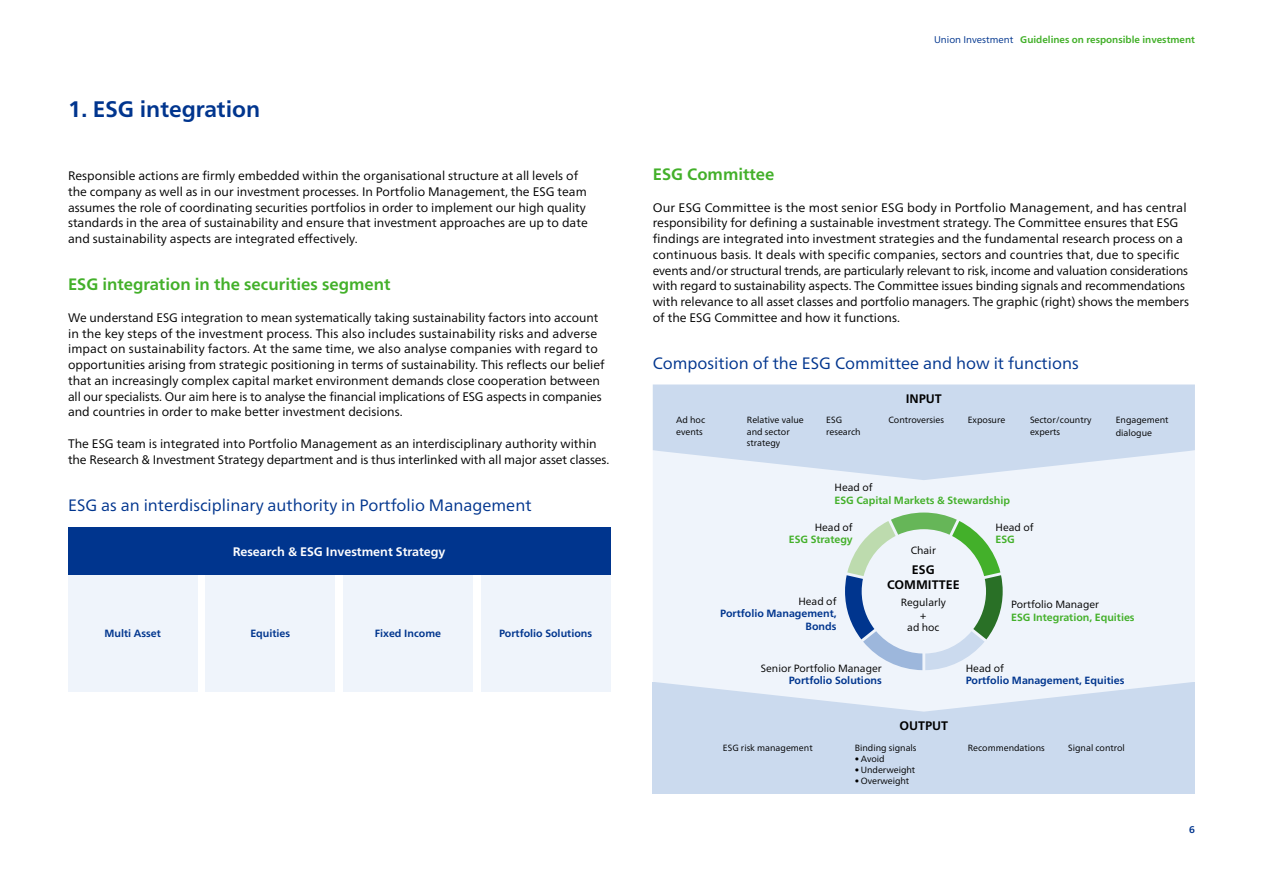
<style>
.page{position:relative;width:1263px;height:893px;background:#fff}
.page>*{position:absolute;margin:0;border:0;box-sizing:border-box;transform-origin:0 0}
.t1{font:700 22.5px "Frutiger Neue LT Pro";color:#00358e}
.t2{font:16.5px "Frutiger Neue LT Pro";color:#00358e}
.t3{font:700 16.5px "Frutiger Neue LT Pro";color:#43b02a}
.t4{font:12.3px/15.8px "Frutiger Neue LT Pro";color:#000}
.t5{font:700 12.3px "Frutiger Neue LT Pro";color:#fff}
.t6{font:700 12.3px/15.8px "Frutiger Neue LT Pro";color:#000;text-align:center}
.t7{font:700 10.5px/12.6px "Frutiger Neue LT Pro";color:#00358e;text-align:right}
.t8{font:10.5px/12.6px "Frutiger Neue LT Pro";color:#000;text-align:center}
.t9{font:700 10.5px "Frutiger Neue LT Pro";color:#43b02a}
.t10{font:700 9.75px "Frutiger Neue LT Pro";color:#43b02a}
.t11{font:700 9.75px "Frutiger Neue LT Pro";color:#00358e}
.t12{font:9px/11.1px "Frutiger Neue LT Pro";color:#000}
.s1{font-weight:400;color:#00358e}
</style>
<div class="page">
<div style="left:653px;top:682px;width:542px;height:111px;background:#cbdaee"></div>
<svg style="left:653px;top:480px;width:542px;height:232px;fill:#eff4fb"></svg>
<div style="left:68px;top:575px;width:129px;height:116px;background:#eff4fb"></div>
<div style="left:206px;top:575px;width:129px;height:116px;background:#eff4fb"></div>
<div style="left:343px;top:575px;width:129px;height:116px;background:#eff4fb"></div>
<div style="left:481px;top:575px;width:129px;height:116px;background:#eff4fb"></div>
<div style="left:68px;top:527px;width:542px;height:48px;background:#00358e"></div>
<svg style="left:653px;top:384px;width:542px;height:96px;background:#d0def0"></svg>
<svg style="left:845px;top:513px;width:158px;height:157px"></svg>
<h1 class="t1" style="left:68px;top:96px;width:194px">1. ESG integration</h1>
<p class="t4" style="left:68px;top:168px;width:521px">Responsible actions are firmly embedded within the organisational structure at all levels of the company as well as in our investment processes. In Portfolio Management, the ESG team assumes the role of coordinating securities portfolios in order to implement our high quality standards in the area of sustainability and ensure that investment approaches are up to date and sustainability aspects are integrated effectively.</p>
<h2 class="t3" style="left:68px;top:275px;width:324px">ESG integration in the securities segment</h2>
<p class="t4" style="left:68px;top:310px;width:538px">We understand ESG integration to mean systematically taking sustainability factors into account in the key steps of the investment process. This also includes sustainability risks and adverse impact on sustainability factors. At the same time, we also analyse companies with regard to opportunities arising from strategic positioning in terms of sustainability. This reflects our belief that an increasingly complex capital market environment demands close cooperation between all our specialists. Our aim here is to analyse the financial implications of ESG aspects in companies and countries in order to make better investment decisions.</p>
<p class="t4" style="left:68px;top:436px;width:543px">The ESG team is integrated into Portfolio Management as an interdisciplinary authority within the Research &amp; Investment Strategy department and is thus interlinked with all major asset classes.</p>
<h2 class="t2" style="left:68px;top:495px;width:465px">ESG as an interdisciplinary authority in Portfolio Management</h2>
<p class="t5" style="left:233px;top:544px;width:214px">Research &amp; ESG Investment Strategy</p>
<p class="t7" style="left:104px;top:627px;width:58px">Multi Asset</p>
<p class="t7" style="left:250px;top:627px;width:41px">Equities</p>
<p class="t7" style="left:375px;top:627px;width:68px">Fixed Income</p>
<p class="t7" style="left:499px;top:627px;width:94px">Portfolio Solutions</p>
<p class="t10" style="left:934px;top:34px;width:262px"><span class="s1">Union Investment</span> Guidelines on responsible investment</p>
<h2 class="t3" style="left:653px;top:164px;width:123px">ESG Committee</h2>
<p class="t4" style="left:653px;top:199px;width:538px">Our ESG Committee is the most senior ESG body in Portfolio Management, and has central responsibility for defining a sustainable investment strategy. The Committee ensures that ESG findings are integrated into investment strategies and the fundamental research process on a continuous basis. It deals with specific companies, sectors and countries that, due to specific events and/or structural trends, are particularly relevant to risk, income and valuation considerations with regard to sustainability aspects. The Committee issues binding signals and recommendations with relevance to all asset classes and portfolio managers. The graphic (right) shows the members of the ESG Committee and how it functions.</p>
<h2 class="t2" style="left:653px;top:354px;width:427px">Composition of the ESG Committee and how it functions</h2>
<p class="t6" style="left:906px;top:391px;width:38px">INPUT</p>
<p class="t12" style="left:676px;top:415px;width:31px">Ad hoc events</p>
<p class="t12" style="left:826px;top:415px;width:17px">ESG</p>
<p class="t12" style="left:888px;top:415px;width:57px">Controversies</p>
<p class="t12" style="left:747px;top:415px;width:58px">Relative value and sector strategy</p>
<p class="t12" style="left:968px;top:415px;width:39px">Exposure</p>
<p class="t12" style="left:1030px;top:415px;width:63px">Sector/country experts</p>
<p class="t12" style="left:1116px;top:414px;width:54px;line-height:12.6px">Engagement dialogue</p>
<p class="t12" style="left:826px;top:426px;width:36px">research</p>
<p class="t8" style="left:834px;top:481px;width:40px">Head of</p>
<p class="t9" style="left:834px;top:494px;width:177px">ESG Capital Markets &amp; Stewardship</p>
<p class="t8" style="left:995px;top:521px;width:40px">Head of</p>
<p class="t9" style="left:995px;top:533px;width:21px">ESG</p>
<p class="t8" style="left:815px;top:521px;width:40px">Head of</p>
<p class="t9" style="left:789px;top:533px;width:65px">ESG Strategy</p>
<p class="t8" style="left:911px;top:544px;width:27px">Chair</p>
<p class="t6" style="left:887px;top:561px;width:74px">ESG<br>COMMITTEE</p>
<p class="t8" style="left:901px;top:596px;width:47px">Regularly +<br>ad hoc</p>
<p class="t8" style="left:798px;top:595px;width:40px">Head of</p>
<p class="t7" style="left:720px;top:607px;width:118px">Portfolio Management,<br>Bonds</p>
<p class="t8" style="left:761px;top:662px;width:122px">Senior Portfolio Manager</p>
<p class="t7" style="left:789px;top:674px;width:94px">Portfolio Solutions</p>
<p class="t8" style="left:1011px;top:598px;width:89px">Portfolio Manager</p>
<p class="t9" style="left:1011px;top:611px;width:125px">ESG Integration, Equities</p>
<p class="t8" style="left:966px;top:662px;width:40px">Head of</p>
<p class="t7" style="left:966px;top:674px;width:160px">Portfolio Management, Equities</p>
<p class="t6" style="left:899px;top:718px;width:50px">OUTPUT</p>
<p class="t12" style="left:723px;top:742px;width:91px">ESG risk management</p>
<p class="t12" style="left:855px;top:742px;width:63px">Binding signals</p>
<p class="t12" style="left:855px;top:753px;width:32px">• Avoid</p>
<p class="t12" style="left:855px;top:764px;width:62px">• Underweight</p>
<p class="t12" style="left:855px;top:775px;width:56px">• Overweight</p>
<p class="t12" style="left:968px;top:742px;width:79px">Recommendations</p>
<p class="t12" style="left:1068px;top:742px;width:58px">Signal control</p>
<p class="t11" style="left:1189px;top:824px;width:7px">6</p>
</div>
